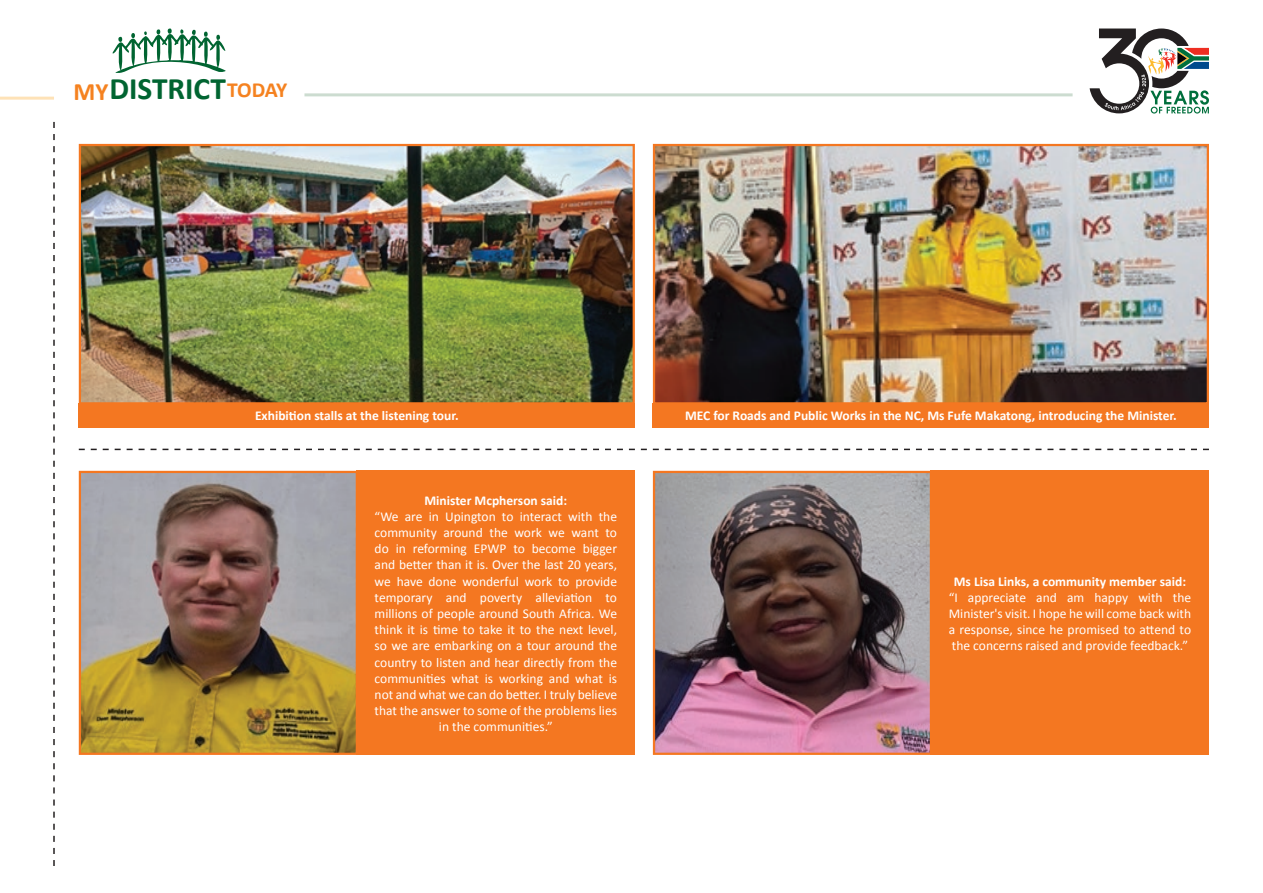
<style>
.page{position:relative;width:1263px;height:893px;background:#fff}
.page>*{position:absolute;margin:0;border:0;box-sizing:border-box;transform-origin:0 0}
.t1{font:700 31.35px "Calibri";color:#006431}
.t2{font:13.5px/16.2px "Calibri";color:#fff;text-align:center}
.t3{font:700 13.5px "Calibri";color:#fff}
.s1{font-size:25.05px;color:#f58220}
.s2{font-size:21.6px;color:#f58220}
</style>
<div class="page">
<div style="left:357px;top:471px;width:278px;height:284px;background:#f47721"></div>
<img style="left:82px;top:474px;width:273px;height:278px">
<div style="left:79px;top:471px;width:279px;height:284px;border:2px solid #f47721"></div>
<div style="left:931px;top:471px;width:278px;height:284px;background:#f47721"></div>
<img style="left:656px;top:474px;width:273px;height:278px">
<div style="left:653px;top:471px;width:279px;height:284px;border:2px solid #f47721"></div>
<svg style="left:53px;top:122px;width:2px;height:744px"></svg>
<svg style="left:79px;top:449px;width:1130px;height:1px"></svg>
<hr style="left:0;top:97px;width:54px;height:3px;background:#fee2b7">
<hr style="left:304px;top:93px;width:768px;height:3px;background:#ccdcd0">
<svg style="left:113px;top:28px;width:113px;height:45px"></svg>
<svg style="left:1089px;top:29px;width:120px;height:85px"></svg>
<img style="left:82px;top:147px;width:550px;height:254px">
<div style="left:79px;top:144px;width:556px;height:260px;border:2px solid #f47721"></div>
<div style="left:79px;top:403px;width:556px;height:25px;background:#f47721"></div>
<img style="left:656px;top:147px;width:550px;height:254px">
<div style="left:653px;top:144px;width:556px;height:260px;border:2px solid #f47721"></div>
<div style="left:653px;top:403px;width:556px;height:25px;background:#f47721"></div>
<h1 class="t1" style="left:73px;top:69px;width:215px"><span class="s1">MY</span>DISTRICT<span class="s2">TODAY</span></h1>
<p class="t3" style="left:255px;top:407px;width:205px">Exhibition stalls at the listening tour.</p>
<p class="t3" style="left:685px;top:407px;width:493px">MEC for Roads and Public Works in the NC, Ms Fufe Makatong, introducing the Minister.</p>
<p class="t3" style="left:424px;top:491px;width:144px">Minister Mcpherson said:</p>
<p class="t2" style="left:375px;top:508px;width:244px">“We are in Upington to interact with the community around the work we want to do in reforming EPWP to become bigger and better than it is. Over the last 20 years, we have done wonderful work to provide temporary and poverty alleviation to millions of people around South Africa. We think it is time to take it to the next level, so we are embarking on a tour around the country to listen and hear directly from the communities what is working and what is not and what we can do better. I truly believe that the answer to some of the problems lies in the communities.”</p>
<p class="t3" style="left:954px;top:572px;width:234px">Ms Lisa Links, a community member said:</p>
<p class="t2" style="left:949px;top:589px;width:244px;text-align:justify">“I appreciate and am happy with the Minister's visit. I hope he will come back with a response, since he promised to attend to the concerns raised and provide feedback.”</p>
</div>
